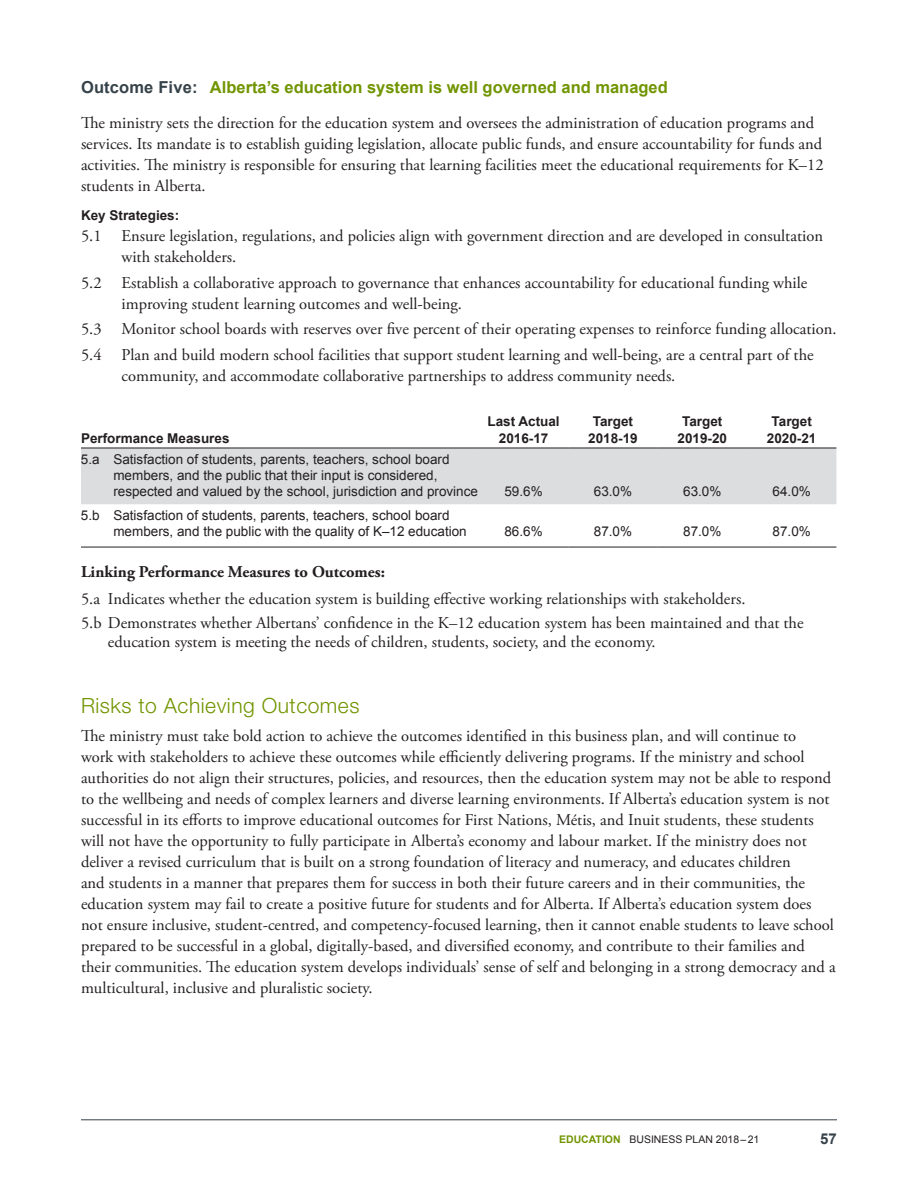
<style>
.page{position:relative;width:918px;height:1188px;background:#fff}
.page>*{position:absolute;margin:0;border:0;box-sizing:border-box;transform-origin:0 0}
.t1{font:300 21px "Helvetica Neue LT Std";letter-spacing:.025em;color:#719500}
.t2{font:16.5px/21px "Adobe Garamond Pro";color:#231f20}
.t3{font:700 16.5px "Arial";color:#719500}
.t4{font:700 16.5px "Adobe Garamond Pro";color:#231f20}
.t5{font:700 15px "Arial";color:#36424a}
.t6{font:13.5px/16.2px "Arial";color:#231f20}
.t7{font:700 13.5px/16.2px "Arial";color:#231f20;text-align:center}
.t8{font:10.5px "Arial";color:#231f20}
.s1{color:#36424a}
.s2{font-weight:700;color:#719500}
</style>
<div class="page">
<div style="left:81px;top:449px;width:755px;height:55px;background:#dcdddf"></div>
<hr style="left:81px;top:448px;width:398px;height:1px;background:#231f20">
<hr style="left:479px;top:448px;width:89px;height:1px;background:#231f20">
<hr style="left:568px;top:448px;width:90px;height:1px;background:#231f20">
<hr style="left:658px;top:448px;width:89px;height:1px;background:#231f20">
<hr style="left:747px;top:448px;width:89px;height:1px;background:#231f20">
<hr style="left:81px;top:547px;width:398px;height:1px;background:#231f20">
<hr style="left:479px;top:547px;width:89px;height:1px;background:#231f20">
<hr style="left:568px;top:547px;width:90px;height:1px;background:#231f20">
<hr style="left:658px;top:547px;width:89px;height:1px;background:#231f20">
<hr style="left:747px;top:547px;width:89px;height:1px;background:#231f20">
<hr style="left:81px;top:1119px;width:756px;height:1px;background:#36424a">
<p class="t3" style="left:81px;top:76px;width:588px"><span class="s1">Outcome Five:</span> Alberta’s education system is well governed and managed</p>
<p class="t2" style="left:81px;top:112px;width:744px">The ministry sets the direction for the education system and oversees the administration of education programs and services. Its mandate is to establish guiding legislation, allocate public funds, and ensure accountability for funds and activities. The ministry is responsible for ensuring that learning facilities meet the educational requirements for K–12 students in Alberta.</p>
<p class="t7" style="left:81px;top:208px;width:100px">Key Strategies:</p>
<p class="t2" style="left:122px;top:226px;width:703px;text-indent:-41px">5.1 Ensure legislation, regulations, and policies align with government direction and are developed in consultation with stakeholders.</p>
<p class="t2" style="left:122px;top:273px;width:687px;text-indent:-41px">5.2 Establish a collaborative approach to governance that enhances accountability for educational funding while improving student learning outcomes and well-being.</p>
<p class="t2" style="left:81px;top:317px;width:755px;line-height:25.7px">5.3 Monitor school boards with reserves over five percent of their operating expenses to reinforce funding allocation.<br>5.4 Plan and build modern school facilities that support student learning and well-being, are a central part of the</p>
<p class="t2" style="left:122px;top:366px;width:553px">community, and accommodate collaborative partnerships to address community needs.</p>
<p class="t7" style="left:81px;top:430px;width:150px">Performance Measures</p>
<p class="t6" style="left:113px;top:451px;width:366px;text-indent:-32px">5.a Satisfaction of students, parents, teachers, school board members, and the public that their input is considered, respected and valued by the school, jurisdiction and province</p>
<p class="t6" style="left:113px;top:507px;width:355px;text-indent:-32px">5.b Satisfaction of students, parents, teachers, school board members, and the public with the quality of K–12 education</p>
<p class="t7" style="left:487px;top:414px;width:74px">Last Actual<br>2016-17</p>
<p class="t7" style="left:588px;top:414px;width:51px">Target<br>2018-19</p>
<p class="t7" style="left:678px;top:414px;width:51px">Target<br>2019-20</p>
<p class="t7" style="left:767px;top:414px;width:51px">Target<br>2020-21</p>
<p class="t6" style="left:504px;top:483px;width:40px">59.6%</p>
<p class="t6" style="left:594px;top:483px;width:40px">63.0%</p>
<p class="t6" style="left:683px;top:483px;width:40px">63.0%</p>
<p class="t6" style="left:773px;top:483px;width:40px">64.0%</p>
<p class="t6" style="left:504px;top:523px;width:40px">86.6%</p>
<p class="t6" style="left:594px;top:523px;width:40px">87.0%</p>
<p class="t6" style="left:683px;top:523px;width:40px">87.0%</p>
<p class="t6" style="left:773px;top:523px;width:40px">87.0%</p>
<p class="t4" style="left:81px;top:563px;width:306px">Linking Performance Measures to Outcomes:</p>
<p class="t2" style="left:81px;top:587px;width:724px;line-height:24.2px">5.a Indicates whether the education system is building effective working relationships with stakeholders.<br>5.b Demonstrates whether Albertans’ confidence in the K–12 education system has been maintained and that the</p>
<p class="t2" style="left:108px;top:632px;width:547px">education system is meeting the needs of children, students, society, and the economy.</p>
<p class="t1" style="left:81px;top:693px;width:280px">Risks to Achieving Outcomes</p>
<p class="t2" style="left:81px;top:726px;width:756px">The ministry must take bold action to achieve the outcomes identified in this business plan, and will continue to<br>work with stakeholders to achieve these outcomes while efficiently delivering programs. If the ministry and school authorities do not align their structures, policies, and resources, then the education system may not be able to respond to the wellbeing and needs of complex learners and diverse learning environments. If Alberta’s education system is not successful in its efforts to improve educational outcomes for First Nations, Métis, and Inuit students, these students will not have the opportunity to fully participate in Alberta’s economy and labour market. If the ministry does not deliver a revised curriculum that is built on a strong foundation of literacy and numeracy, and educates children<br>and students in a manner that prepares them for success in both their future careers and in their communities, the education system may fail to create a positive future for students and for Alberta. If Alberta’s education system does not ensure inclusive, student-centred, and competency-focused learning, then it cannot enable students to leave school prepared to be successful in a global, digitally-based, and diversified economy, and contribute to their families and their communities. The education system develops individuals’ sense of self and belonging in a strong democracy and a multicultural, inclusive and pluralistic society.</p>
<p class="t8" style="left:559px;top:1132px;width:202px"><span class="s2">EDUCATION</span> BUSINESS PLAN 2018–21</p>
<p class="t5" style="left:820px;top:1128px;width:18px">57</p>
</div>
